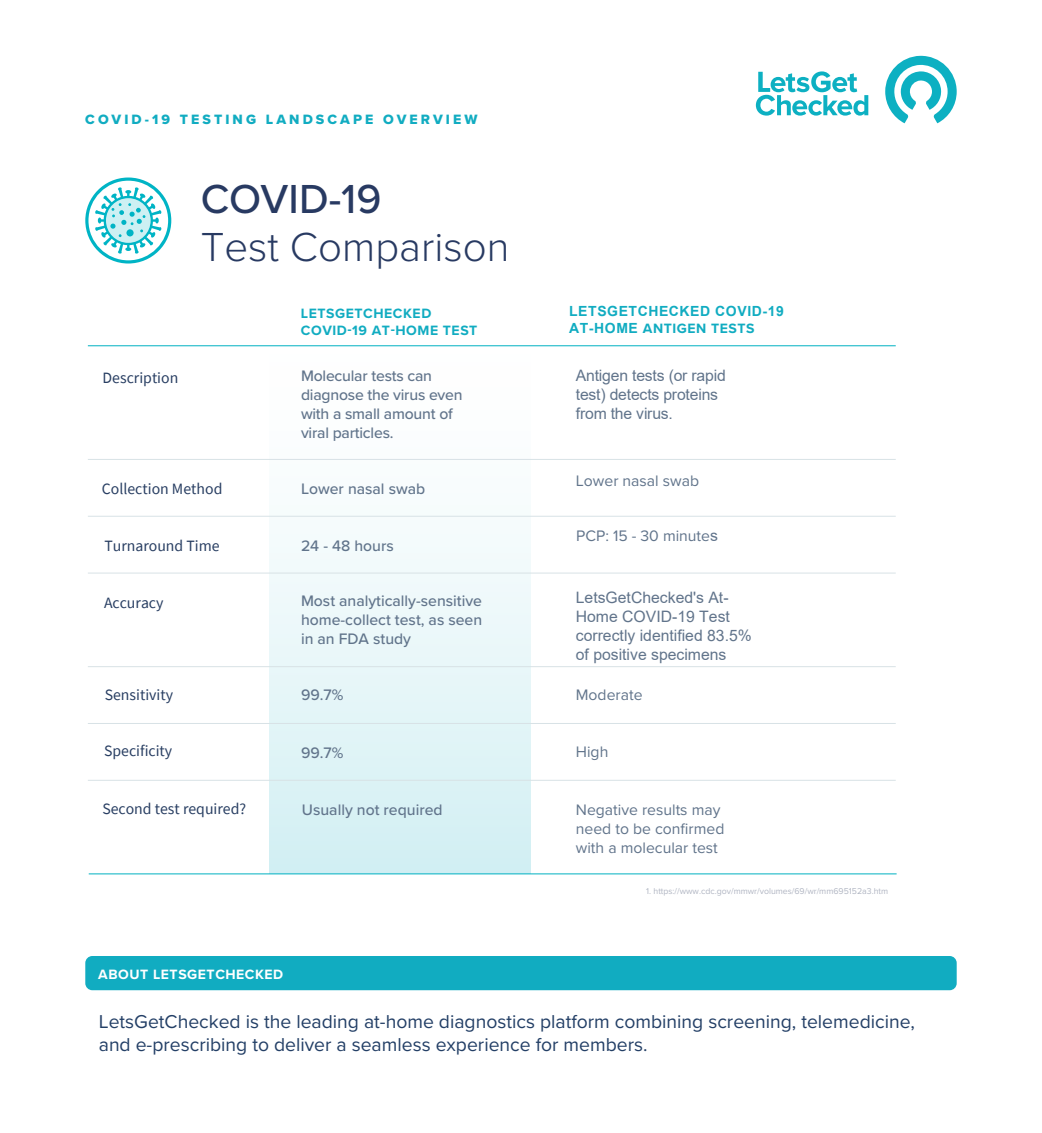
<style>
.page{position:relative;width:1042px;height:1133px;background:#fff}
.page>*{position:absolute;margin:0;border:0;box-sizing:border-box;transform-origin:0 0}
.t1{font:300 42px "Proxima Nova";color:#283a62}
.t2{font:500 42px "Proxima Nova";color:#283a62}
.t3{font:19.43px/23.3px "Proxima Nova";color:#233f66}
.t4{font:500 15.75px/18.9px "Proxima Nova";color:#61748b}
.t5{font:15.75px/18.9px "Arial";color:#61748b}
.t6{font:15.75px/18.9px "Proxima Nova";color:#61748b}
.t7{font:15.75px "Source Sans Pro";color:#283e62}
.t8{font:700 14px/16.8px "Proxima Nova";letter-spacing:.04em;color:#11acc1}
.t9{font:14px "Proxima Nova Extrabld";letter-spacing:.22em;color:#11acc1}
.t10{font:700 14px "Arial";letter-spacing:.04em;color:#11acc1}
.t11{font:700 14px "Proxima Nova";letter-spacing:.04em;color:#fff}
.t12{font:8.75px "Proxima Nova";color:#b0b5c2}
.s1{font-family:"Arial"}
</style>
<div class="page">
<div style="left:269px;top:345px;width:262px;height:529px;background:linear-gradient(to bottom,#fff,#d4f0f3)"></div>
<svg style="left:85px;top:177px;width:86px;height:86px"></svg>
<hr style="left:88px;top:345px;width:808px;height:1px;background:#00b1c2">
<hr style="left:88px;top:459px;width:808px;height:1px;background:#d8e2e6">
<hr style="left:88px;top:516px;width:808px;height:1px;background:#d8e2e6">
<hr style="left:88px;top:573px;width:808px;height:1px;background:#d8e2e6">
<hr style="left:88px;top:666px;width:808px;height:1px;background:#d8e2e6">
<hr style="left:88px;top:723px;width:808px;height:1px;background:#d8e2e6">
<hr style="left:88px;top:780px;width:808px;height:1px;background:#d8e2e6">
<svg style="left:885px;top:55px;width:71px;height:68px"></svg>
<svg style="left:756px;top:71px;width:112px;height:45px"></svg>
<div style="left:85px;top:956px;width:871px;height:34px;background:#11acc1;border-radius:7px"></div>
<hr style="left:89px;top:873px;width:807px;height:1px;background:#00b1c2">
<p class="t9" style="left:85px;top:109px;width:394px">COVID-19 TESTING LANDSCAPE OVERVIEW</p>
<h1 class="t2" style="left:201px;top:168px;width:182px">COVID-19</h1>
<h1 class="t1" style="left:201px;top:215px;width:310px">Test Comparison</h1>
<p class="t8" style="left:301px;top:304px;width:178px">LETSGETCHECKED<br>COVID-19 AT-HOME TEST</p>
<p class="t10" style="left:569px;top:302px;width:216px">LETSGETCHECKED COVID-19</p>
<p class="t8" style="left:569px;top:320px;width:187px"><span class="s1">AT-HOME</span> ANTIGEN TESTS</p>
<p class="t7" style="left:103px;top:367px;width:77px">Description</p>
<p class="t4" style="left:301px;top:366px;width:163px">Molecular tests can diagnose the virus even with a small amount of viral particles.</p>
<p class="t5" style="left:576px;top:366px;width:151px">Antigen tests (or rapid test) detects proteins from the virus.</p>
<p class="t7" style="left:102px;top:479px;width:122px">Collection Method</p>
<p class="t4" style="left:301px;top:479px;width:126px">Lower nasal swab</p>
<p class="t6" style="left:576px;top:470px;width:125px">Lower nasal swab</p>
<p class="t7" style="left:104px;top:536px;width:117px">Turnaround Time</p>
<p class="t4" style="left:301px;top:536px;width:94px">24 - 48 hours</p>
<p class="t6" style="left:576px;top:525px;width:143px">PCP: 15 - 30 minute<span class="s1">s</span></p>
<p class="t7" style="left:104px;top:592px;width:61px">Accuracy</p>
<p class="t7" style="left:105px;top:684px;width:70px">Sensitivity</p>
<p class="t4" style="left:301px;top:591px;width:183px;text-align:justify">Most analytically-sensitive home-collect test, as seen in an FDA study</p>
<p class="t4" style="left:301px;top:684px;width:44px">99.7%</p>
<p class="t5" style="left:576px;top:588px;width:177px">LetsGetChecked's At-<br>Home COVID-19 Test correctly identified 83.5% of positive specimens</p>
<p class="t6" style="left:576px;top:684px;width:68px">Moderate</p>
<p class="t7" style="left:104px;top:741px;width:70px">Specificity</p>
<p class="t4" style="left:301px;top:743px;width:44px">99.7%</p>
<p class="t6" style="left:576px;top:741px;width:34px">High</p>
<p class="t7" style="left:102px;top:799px;width:145px">Second test required?</p>
<p class="t4" style="left:302px;top:800px;width:142px">Usually not required</p>
<p class="t6" style="left:576px;top:800px;width:150px">Negative results may need to be confirmed with a molecular test</p>
<p class="t12" style="left:646px;top:884px;width:243px">1. https://www.cdc.gov/mmwr/volumes/69/wr/mm695152a3.htm</p>
<p class="t11" style="left:98px;top:963px;width:187px">ABOUT LETSGETCHECKED</p>
<p class="t3" style="left:99px;top:1009px;width:818px">LetsGetChecked is the leading at-home diagnostics platform combining screening, telemedicine, and e-prescribing to deliver a seamless experience for members.</p>
</div>
